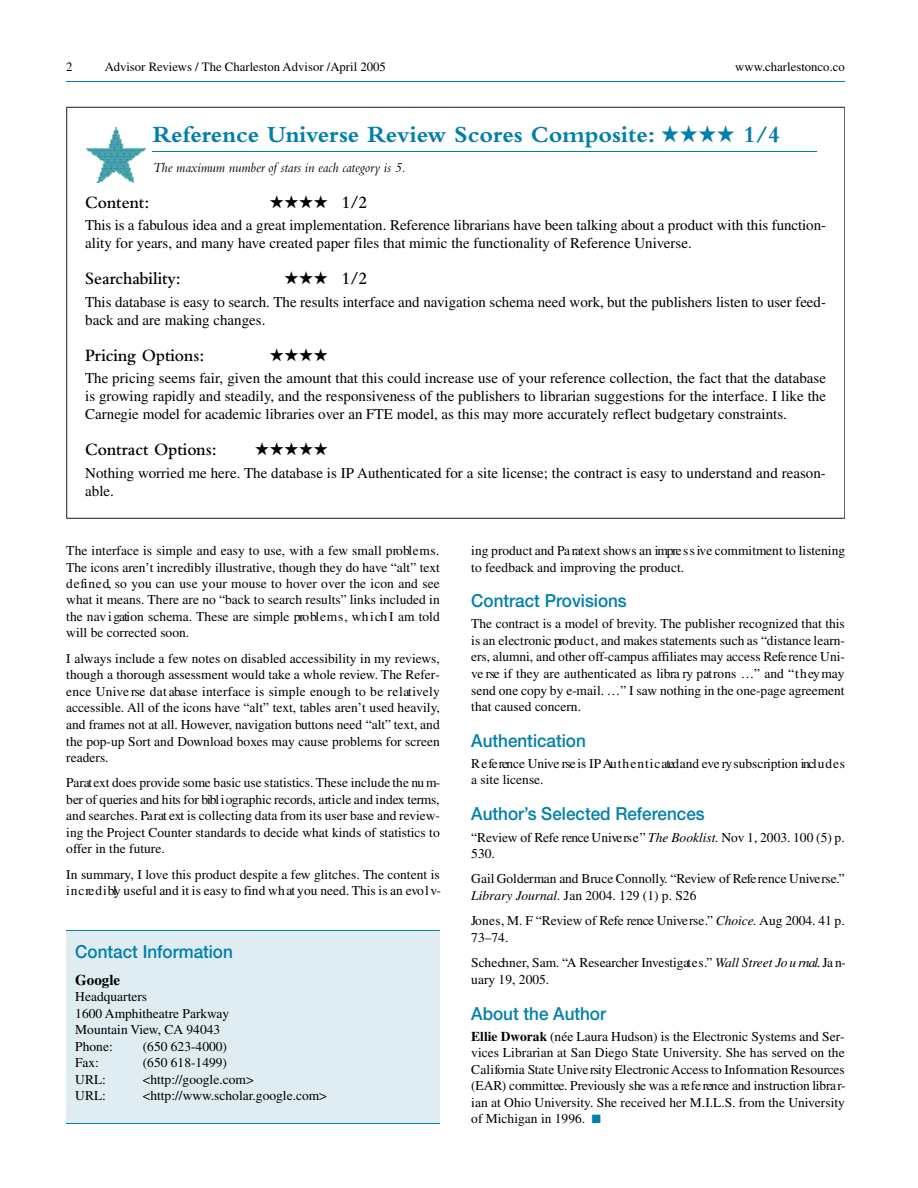
<style>
.page{position:relative;width:918px;height:1188px;background:#fff}
.page>*{position:absolute;margin:0;border:0;box-sizing:border-box;transform-origin:0 0}
.t1{font:700 24px "Bembo";color:#007fac}
.t2{font:500 18px "Helvetica Neue";color:#007fac;scale:.95 1}
.t3{font:600 18px "Bembo";color:#000;scale:.95 1}
.t4{font:18px "Zapf Dingbats";color:#000}
.t5{font:15px/18px "Times";color:#000}
.t6{font:700 15px "Times";color:#000}
.t7{font:italic 14.25px "Bembo";color:#000;scale:.95 1}
.t8{font:13.5px/16.5px "Times";color:#000}
.t9{font:12.75px "Times";color:#000}
.s1{font-style:italic}
.s2{font-weight:700}
.s3{color:#007fac}
</style>
<div class="page">
<hr style="left:66px;top:81px;width:779px;height:1px;background:#007fac">
<svg style="left:66px;top:107px;width:779px;height:412px"></svg>
<div style="left:66px;top:931px;width:374px;height:193px;background:#dfedf3"></div>
<hr style="left:66px;top:1123px;width:374px;height:1px;background:#007fac">
<hr style="left:66px;top:930px;width:374px;height:1px;background:#007fac">
<p class="t9" style="left:66px;top:62px;width:8px">2</p>
<p class="t9" style="left:105px;top:62px;width:283px">Advisor Reviews / The Charleston Advisor /April 2005</p>
<p class="t9" style="left:735px;top:62px;width:111px">www.charlestonco.co</p>
<h1 class="t1" style="left:153px;top:125px;width:629px">Reference Universe Review Scores Composite: ★★★★ 1/4</h1>
<p class="t7" style="left:153px;top:162px;width:268px">The maximum number of stars in each category is 5.</p>
<h2 class="t3" style="left:85px;top:196px;width:69px">Content:</h2>
<h2 class="t3" style="left:269px;top:196px;width:105px">★★★★ 1/2</h2>
<p class="t5" style="left:85px;top:217px;width:742px">This is a fabulous idea and a great implementation. Reference librarians have been talking about a product with this function&shy;ality for years, and many have created paper files that mimic the functionality of Reference Universe.</p>
<h2 class="t3" style="left:85px;top:272px;width:102px">Searchability:</h2>
<h2 class="t3" style="left:284px;top:272px;width:89px">★★★ 1/2</h2>
<p class="t5" style="left:85px;top:294px;width:742px">This database is easy to search. The results interface and navigation schema need work, but the publishers listen to user feed&shy;back and are making changes.</p>
<h2 class="t3" style="left:85px;top:349px;width:127px">Pricing Options:</h2>
<h2 class="t4" style="left:269px;top:346px;width:60px">★★★★</h2>
<p class="t5" style="left:85px;top:370px;width:742px;text-align:justify">The pricing seems fair, given the amount that this could increase use of your reference collection, the fact that the database is growing rapidly and steadily, and the responsiveness of the publishers to librarian suggestions for the interface. I like the Carnegie model for academic libraries over an FTE model, as this may more accurately reflect budgetary constraints.</p>
<h2 class="t3" style="left:85px;top:443px;width:140px">Contract Options:</h2>
<h2 class="t4" style="left:255px;top:440px;width:75px">★★★★★</h2>
<p class="t5" style="left:85px;top:465px;width:742px">Nothing worried me here. The database is IP Authenticated for a site license; the contract is easy to understand and reason&shy;able.</p>
<p class="t8" style="left:66px;top:543px;width:375px;text-align:justify">The interface is simple and easy to use, with a few small pro ble m s .<br>The icons aren’t incredibly illustrative, though they do have “alt” text d e fi n e d, so you can use your mouse to hover over the icon and see what it means. There are no “back to search results” links included in the nav i gation schema. These are simple pro bl e m s , wh i ch I am told will be corrected soon.</p>
<p class="t8" style="left:66px;top:651px;width:375px;text-align:justify">I always include a few notes on disabled accessibility in my reviews, though a thorough assessment would take a whole review. The Refer&shy;ence Unive rse dat abase interface is simple enough to be re lative ly accessible. All of the icons have “alt” text, tables aren’t used heavily, and frames not at all. However, navigation buttons need “alt” text, and the pop-up Sort and Download boxes may cause problems for screen readers.</p>
<p class="t8" style="left:66px;top:776px;width:376px;text-align:justify">Pa rat ext does provide some basic use statistics. These include the nu m&shy;ber of queries and hits for bibl i ographic re c o rd s , a rticle and index term s , and searches. Pa rat ext is collecting data from its user base and rev iew&shy;ing the Project Counter standards to decide what kinds of statistics to offer in the future.</p>
<p class="t8" style="left:66px;top:867px;width:376px">In summary, I love this product despite a few glitches. The content is i n c re d i bly useful and it is easy to find wh at you need. This is an evo l v-</p>
<h2 class="t2" style="left:75px;top:945px;width:167px">Contact Information</h2>
<p class="t6" style="left:75px;top:974px;width:46px">Google</p>
<p class="t8" style="left:75px;top:990px;width:156px">Headquarters<br>1600 Amphitheatre Parkway<br>Mountain View, CA 94043<br>Phone:</p>
<p class="t8" style="left:143px;top:1039px;width:86px">(650 623-4000)</p>
<p class="t8" style="left:75px;top:1056px;width:25px">Fax:</p>
<p class="t8" style="left:143px;top:1056px;width:86px">(650 618-1499)</p>
<p class="t8" style="left:75px;top:1072px;width:32px">URL:</p>
<p class="t8" style="left:143px;top:1072px;width:112px">&lt;http://google.com&gt;</p>
<p class="t8" style="left:75px;top:1089px;width:32px">URL:</p>
<p class="t8" style="left:143px;top:1089px;width:186px">&lt;http://www.scholar.google.com&gt;</p>
<p class="t8" style="left:471px;top:543px;width:375px">ing product and Pa ratext shows an impre s s ive commitment to listening to feedback and improving the product.</p>
<h2 class="t2" style="left:471px;top:595px;width:165px">Contract Provisions</h2>
<p class="t8" style="left:471px;top:617px;width:375px;text-align:justify">The contract is a model of brevity. The publisher recognized that this is an electronic pro d u c t, and makes statements such as “distance learn&shy;e rs , a lu m n i, and other off-campus affiliates may access Refe rence Uni&shy;ve rse if they are authenticated as libra ry pat rons …” and “ t h ey may send one copy by e-mail. …” I saw nothing in the one-page agre e m e n t that caused concern.</p>
<h2 class="t2" style="left:471px;top:734px;width:122px">Authentication</h2>
<p class="t8" style="left:471px;top:756px;width:375px">R e fe rence Unive rse is IPAu t h e n t i c ated and eve ry subscription incl u d e s a site license.</p>
<h2 class="t2" style="left:471px;top:808px;width:247px">Author’s Selected References</h2>
<p class="t8" style="left:471px;top:830px;width:375px">“ R ev iew of Refe rence Unive rs e ” <span class="s1">The Booklist.</span> N ov 1, 2003. 100 (5) p.<br>530.</p>
<p class="t8" style="left:471px;top:872px;width:375px">Gail Golderman and Bruce Connolly. “ R ev iew of Refe rence Unive rs e.”<br><span class="s1">Library Journal.</span> Jan 2004. 129 (1) p. S26</p>
<p class="t8" style="left:471px;top:914px;width:375px">Jo n e s , M. F “ R ev iew of Refe rence Unive rs e.” <span class="s1">C h o ic e.</span> Aug 2004. 41 p.<br>73–74.</p>
<p class="t8" style="left:471px;top:956px;width:376px">S ch e ch n e r, Sam. “A Researcher Inve s tigate s .” <span class="s1">Wall Street Jo u rnal.</span> Ja n&shy;uary 19, 2005.</p>
<h2 class="t2" style="left:471px;top:1007px;width:143px">About the Author</h2>
<p class="t8" style="left:471px;top:1029px;width:376px;text-align:justify"><span class="s2">Ellie Dworak</span> (née Laura Hudson) is the Electronic Systems and Ser&shy;vices Librarian at San Diego State University. She has served on the C a lifo rnia State Unive rsity Electronic Access to Info rm ation Resourc e s (EAR) committee. Prev io u s ly she was a re fe rence and instruction libra r&shy;ian at Ohio University. She received her M.I.L.S. from the University of Michigan in 1996. <span class="s3">■</span></p>
</div>
